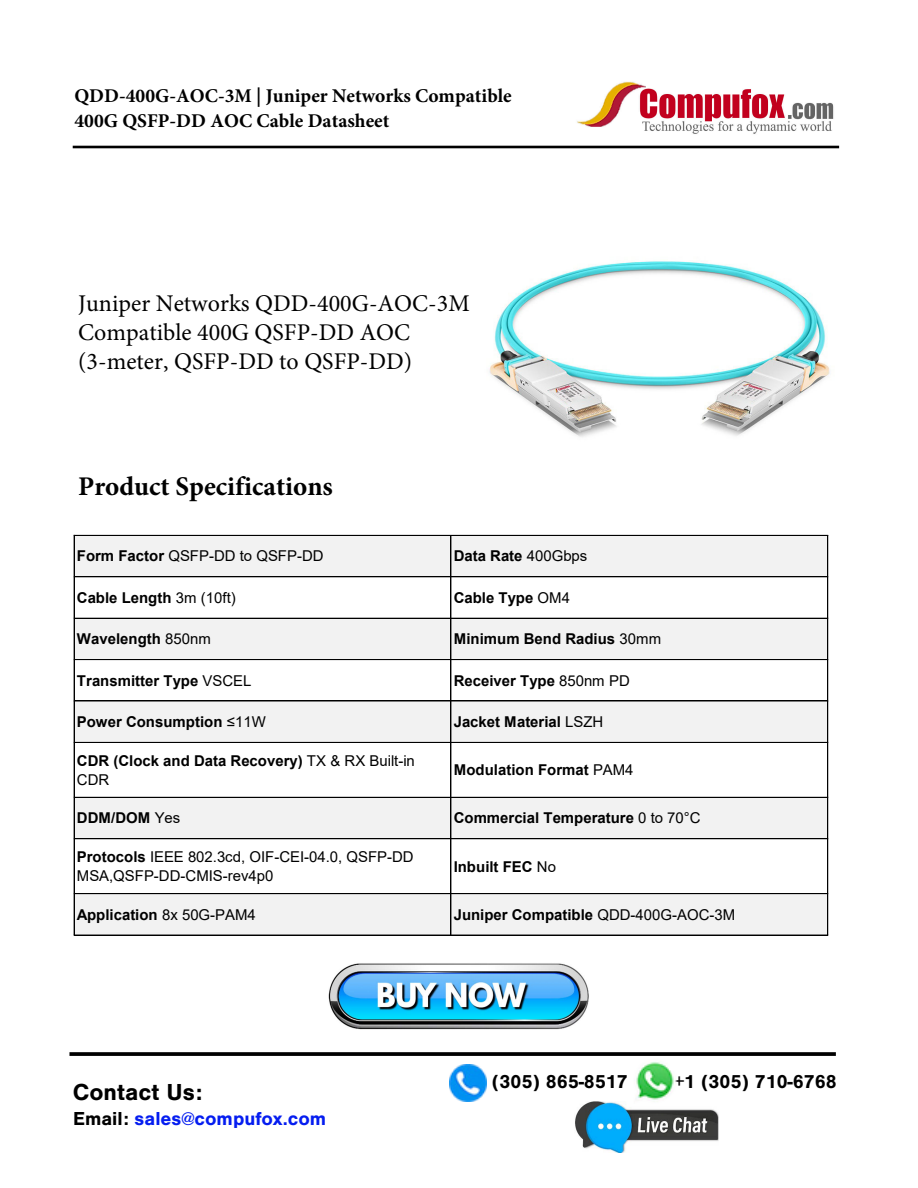
<style>
.page{position:relative;width:918px;height:1188px;background:#fff}
.page>*{position:absolute;margin:0;border:0;box-sizing:border-box;transform-origin:0 0}
.t1{font:700 27px "Minion Pro";color:#000}
.t2{font:24px/28.8px "Minion Pro";color:#000}
.t3{font:700 24px "Nimbus San";color:#000}
.t4{font:700 19.5px/24.5px "Minion Pro";color:#000}
.t5{font:700 19.5px "Nimbus San";color:#000}
.t6{font:700 19.5px "Nimbus San";color:#051df0}
.t7{font:700 15px/18.8px "Arial";color:#000}
.t8{font:15px/18.8px "Arial";color:#000}
.t9{font:15px "Arial";color:#000}
.s1{font-weight:700}
.s2{font-weight:400}
.s3{color:#000}
</style>
<div class="page">
<img style="left:329px;top:963px;width:260px;height:66px">
<img style="left:575px;top:1102px;width:144px;height:50px">
<hr style="left:73px;top:146px;width:766px;height:2px;background:#000">
<svg style="left:69px;top:1052px;width:767px;height:4px;background:#101010"></svg>
<img style="left:632px;top:1062px;width:45px;height:41px">
<img style="left:449px;top:1064px;width:38px;height:38px">
<img style="left:577px;top:81px;width:257px;height:53px">
<img style="left:489px;top:261px;width:341px;height:176px">
<div style="left:75px;top:535px;width:753px;height:42px;background:#f2f2f2"></div>
<div style="left:75px;top:618px;width:753px;height:42px;background:#f2f2f2"></div>
<div style="left:75px;top:701px;width:753px;height:41px;background:#f2f2f2"></div>
<div style="left:75px;top:797px;width:753px;height:42px;background:#f2f2f2"></div>
<div style="left:75px;top:894px;width:753px;height:41px;background:#f2f2f2"></div>
<hr style="left:74px;top:535px;width:1px;height:400px;background:#000">
<hr style="left:451px;top:535px;width:1px;height:400px;background:#000">
<hr style="left:827px;top:536px;width:1px;height:399px;background:#000">
<hr style="left:828px;top:535px;width:1px;height:400px;background:#000">
<hr style="left:74px;top:535px;width:754px;height:1px;background:#000">
<hr style="left:74px;top:577px;width:754px;height:1px;background:#000">
<hr style="left:74px;top:618px;width:754px;height:1px;background:#000">
<hr style="left:74px;top:659px;width:754px;height:1px;background:#000">
<hr style="left:74px;top:660px;width:754px;height:1px;background:#000">
<hr style="left:74px;top:701px;width:754px;height:1px;background:#000">
<hr style="left:74px;top:742px;width:754px;height:1px;background:#000">
<hr style="left:74px;top:797px;width:754px;height:1px;background:#000">
<hr style="left:74px;top:838px;width:754px;height:1px;background:#000">
<hr style="left:74px;top:839px;width:754px;height:1px;background:#000">
<hr style="left:74px;top:893px;width:754px;height:1px;background:#000">
<hr style="left:74px;top:894px;width:754px;height:1px;background:#000">
<hr style="left:74px;top:935px;width:754px;height:1px;background:#000">
<h3 class="t4" style="left:74px;top:84px;width:439px">QDD-400G-AOC-3M | Juniper Networks Compatible<br>400G QSFP-DD AOC Cable Datasheet</h3>
<h2 class="t2" style="left:78px;top:289px;width:393px">Juniper Networks QDD-400G-AOC-3M<br>Compatible 400G QSFP-DD AOC (3-meter, QSFP-DD to QSFP-DD)</h2>
<h1 class="t1" style="left:78px;top:468px;width:256px">Product Specifications</h1>
<p class="t8" style="left:77px;top:547px;width:248px"><span class="s1">Form Factor</span> QSFP-DD to QSFP-DD</p>
<p class="t7" style="left:454px;top:547px;width:135px">Data Rate <span class="s2">400Gbps</span></p>
<p class="t7" style="left:77px;top:588px;width:160px">Cable Length <span class="s2">3</span><span class="s2">m (</span><span class="s2">10</span><span class="s2">ft)</span></p>
<p class="t7" style="left:454px;top:588px;width:118px">Cable Type <span class="s2">OM4</span></p>
<p class="t7" style="left:77px;top:630px;width:135px">Wavelength <span class="s2">850nm</span></p>
<p class="t7" style="left:454px;top:630px;width:209px">Minimum Bend Radius <span class="s2">30mm</span></p>
<p class="t7" style="left:77px;top:671px;width:176px">Transmitter Type <span class="s2">VSCEL</span></p>
<p class="t7" style="left:454px;top:671px;width:178px">Receiver Type <span class="s2">850nm PD</span></p>
<p class="t7" style="left:77px;top:713px;width:190px">Power Consumption <span class="s2">≤11W</span></p>
<p class="t7" style="left:454px;top:713px;width:151px">Jacket Material <span class="s2">LSZH</span></p>
<p class="t7" style="left:77px;top:751px;width:340px">CDR (Clock and Data Recovery) <span class="s2">TX &amp; RX Built-in<br>CDR</span></p>
<p class="t7" style="left:454px;top:761px;width:181px">Modulation Format <span class="s2">PAM4</span></p>
<p class="t7" style="left:77px;top:809px;width:105px">DDM/DOM <span class="s2">Yes</span></p>
<p class="t7" style="left:454px;top:809px;width:248px">Commercial Temperature <span class="s2">0 to 70°C</span></p>
<p class="t8" style="left:77px;top:847px;width:338px"><span class="s1">Protocols</span> IEEE 802.3cd, OIF-CEI-04.0, QSFP-DD<br>MSA,QSFP-DD-CMIS-rev4p0</p>
<p class="t7" style="left:454px;top:857px;width:104px">Inbuilt FEC <span class="s2">No</span></p>
<p class="t7" style="left:77px;top:905px;width:180px">Application <span class="s2">8x 50G-PAM4</span></p>
<p class="t9" style="left:454px;top:904px;width:283px"><span class="s1">Juniper</span> <span class="s1">Compatible</span> QDD-400G-AOC-3M</p>
<h2 class="t3" style="left:73px;top:1079px;width:131px">Contact Us:</h2>
<h3 class="t6" style="left:73px;top:1108px;width:255px"><span class="s3">Email:</span> sales@compufox.com</h3>
<h3 class="t5" style="left:492px;top:1071px;width:137px">(305) 865-8517</h3>
<h3 class="t5" style="left:675px;top:1071px;width:164px">+1 (305) 710-6768</h3>
</div>
